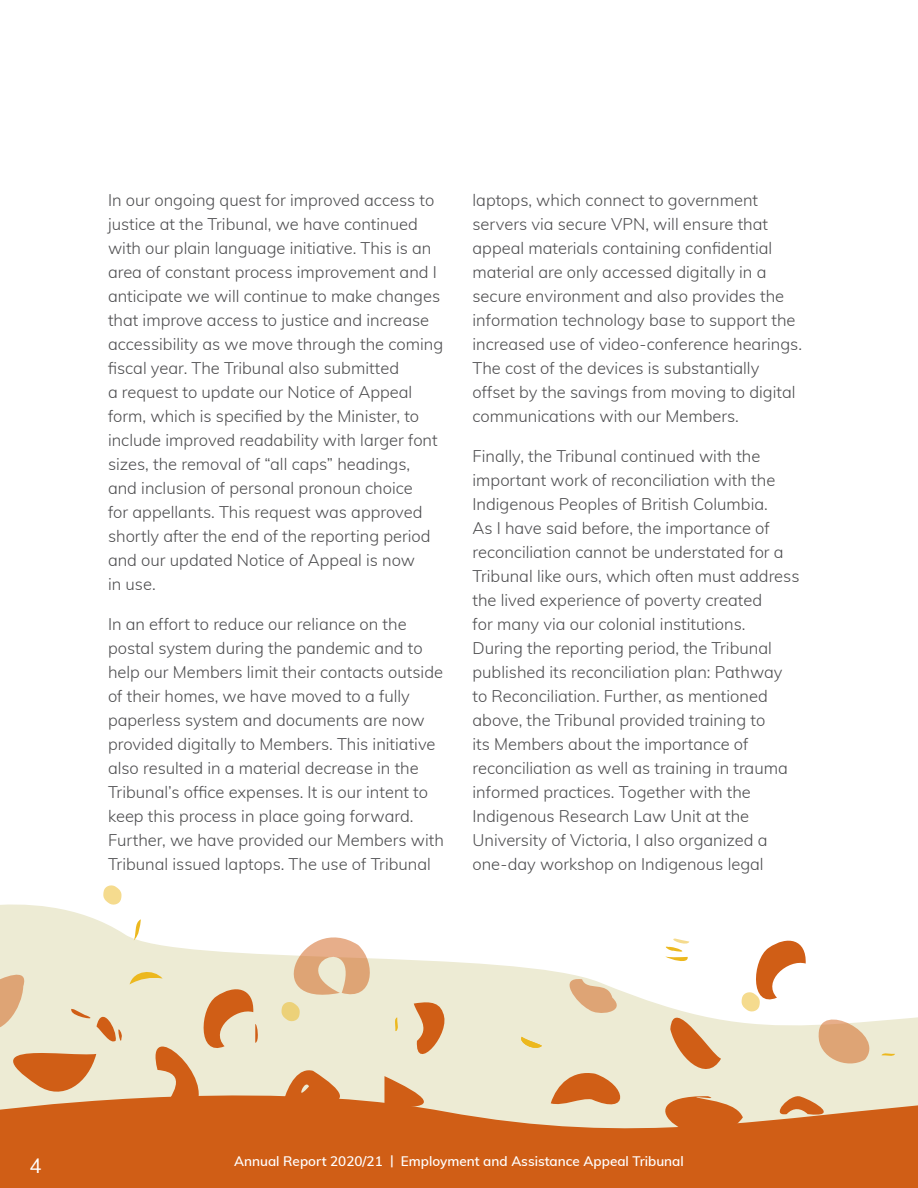
<style>
.page{position:relative;width:918px;height:1188px;background:#fff}
.page>*{position:absolute;margin:0;border:0;box-sizing:border-box;transform-origin:0 0}
.t1{font:20.25px "Muli";color:#fff}
.t2{font:300 16.5px/24px "Muli";color:#4d4d4f}
.t3{font:600 13.5px "Muli";color:#fff}
</style>
<div class="page">
<svg style="left:0;top:904px;width:918px;height:172px"></svg>
<svg style="left:0;top:1076px;width:918px;height:112px;background:#d36f2d"></svg>
<svg style="left:881px;top:1052px;width:14px;height:6px"></svg>
<svg style="left:130px;top:968px;width:130px;height:190px;background:#e0ad80"></svg>
<svg style="left:0;top:965px;width:123px;height:137px;background:#e7d0b0"></svg>
<svg style="left:134px;top:919px;width:7px;height:21px"></svg>
<svg style="left:518px;top:1037px;width:24px;height:15px"></svg>
<svg style="left:103px;top:885px;width:19px;height:21px"></svg>
<svg style="left:551px;top:935px;width:320px;height:232px"></svg>
<svg style="left:280px;top:927px;width:173px;height:188px;background:#ead2b4"></svg>
<p class="t2" style="left:108px;top:187px;width:337px">In our ongoing quest for improved access to justice at the Tribunal, we have continued with our plain language initiative. This is an area of constant process improvement and I anticipate we will continue to make changes that improve access to justice and increase accessibility as we move through the coming fiscal year. The Tribunal also submitted<br>a request to update our Notice of Appeal form, which is specified by the Minister, to include improved readability with larger font sizes, the removal of “all caps” headings, and inclusion of personal pronoun choice<br>for appellants. This request was approved shortly after the end of the reporting period and our updated Notice of Appeal is now<br>in use.</p>
<p class="t2" style="left:108px;top:611px;width:337px">In an effort to reduce our reliance on the postal system during the pandemic and to help our Members limit their contacts outside of their homes, we have moved to a fully paperless system and documents are now provided digitally to Members. This initiative also resulted in a material decrease in the Tribunal’s office expenses. It is our intent to keep this process in place going forward.<br>Further, we have provided our Members with Tribunal issued laptops. The use of Tribunal</p>
<p class="t2" style="left:473px;top:187px;width:331px">laptops, which connect to government servers via secure VPN, will ensure that appeal materials containing confidential material are only accessed digitally in a secure environment and also provides the information technology base to support the increased use of video-conference hearings.<br>The cost of the devices is substantially offset by the savings from moving to digital communications with our Members.</p>
<p class="t2" style="left:473px;top:443px;width:329px">Finally, the Tribunal continued with the important work of reconciliation with the Indigenous Peoples of British Columbia.<br>As I have said before, the importance of reconciliation cannot be understated for a Tribunal like ours, which often must address the lived experience of poverty created<br>for many via our colonial institutions.<br>During the reporting period, the Tribunal published its reconciliation plan: Pathway to Reconciliation. Further, as mentioned above, the Tribunal provided training to<br>its Members about the importance of reconciliation as well as training in trauma informed practices. Together with the Indigenous Research Law Unit at the University of Victoria, I also organized a one-day workshop on Indigenous legal</p>
<p class="t1" style="left:29px;top:1151px;width:14px">4</p>
<p class="t3" style="left:234px;top:1151px;width:451px">Annual Report 2020/21 | Employment and Assistance Appeal Tribunal</p>
</div>
